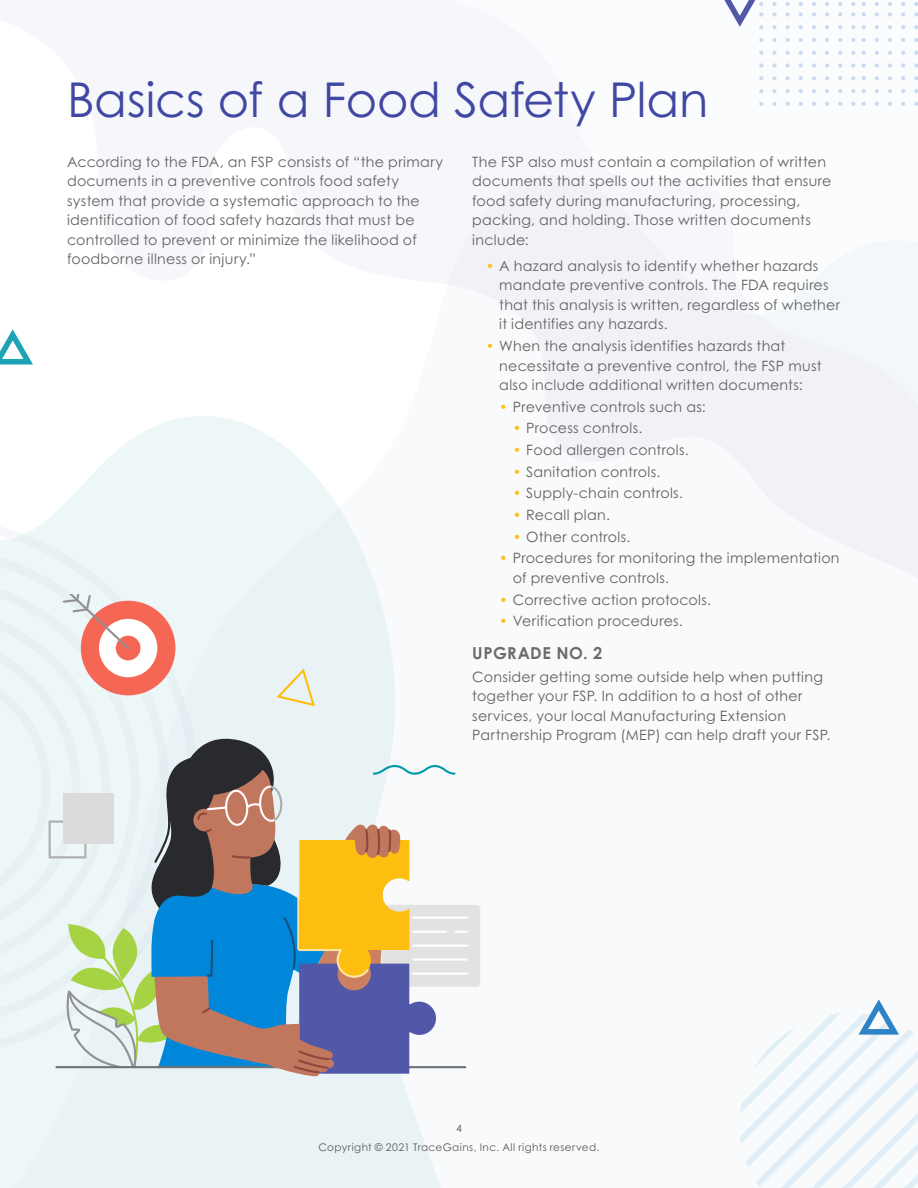
<style>
.page{position:relative;width:918px;height:1188px;background:#fff}
.page>*{position:absolute;margin:0;border:0;box-sizing:border-box;transform-origin:0 0}
.t1{font:48px "Century Gothic";letter-spacing:-.005em;color:#383f9f}
.t2{font:700 16.5px "Century Gothic";letter-spacing:.03em;color:#656464}
.t3{font:14.25px/19.5px "Century Gothic";letter-spacing:.02em;color:#595a59}
.t4{font:10.5px "Century Gothic";letter-spacing:.035em;color:#595a59}
.s1{color:#fdbe15}
</style>
<div class="page">
<div style="left:448px;top:3px;width:470px;height:533px;background:#f6f7fa"></div>
<svg style="left:0;top:414px;width:511px;height:774px;fill:#eef7f8"></svg>
<div style="left:382px;top:905px;width:98px;height:82px;background:#e2e2e2;border-radius:3px"></div>
<svg style="left:0;top:594px;width:468px;height:484px"></svg>
<svg style="left:740px;top:1013px;width:178px;height:175px"></svg>
<svg style="left:862px;top:2px;width:4px;height:4px"></svg>
<svg style="left:875px;top:2px;width:4px;height:4px"></svg>
<svg style="left:888px;top:2px;width:4px;height:4px"></svg>
<svg style="left:901px;top:2px;width:4px;height:4px"></svg>
<svg style="left:914px;top:2px;width:4px;height:4px"></svg>
<svg style="left:772px;top:2px;width:5px;height:4px"></svg>
<svg style="left:786px;top:2px;width:4px;height:4px"></svg>
<svg style="left:799px;top:2px;width:4px;height:4px"></svg>
<svg style="left:812px;top:2px;width:4px;height:4px"></svg>
<svg style="left:825px;top:2px;width:4px;height:4px"></svg>
<svg style="left:838px;top:2px;width:4px;height:4px"></svg>
<svg style="left:851px;top:2px;width:4px;height:4px"></svg>
<svg style="left:862px;top:12px;width:4px;height:5px"></svg>
<svg style="left:875px;top:12px;width:4px;height:5px"></svg>
<svg style="left:888px;top:12px;width:4px;height:5px"></svg>
<svg style="left:901px;top:12px;width:4px;height:5px"></svg>
<svg style="left:914px;top:12px;width:4px;height:5px"></svg>
<svg style="left:862px;top:25px;width:4px;height:4px"></svg>
<svg style="left:875px;top:25px;width:4px;height:4px"></svg>
<svg style="left:888px;top:25px;width:4px;height:4px"></svg>
<svg style="left:901px;top:25px;width:4px;height:4px"></svg>
<svg style="left:914px;top:25px;width:4px;height:4px"></svg>
<svg style="left:862px;top:38px;width:4px;height:4px"></svg>
<svg style="left:875px;top:38px;width:4px;height:4px"></svg>
<svg style="left:888px;top:38px;width:4px;height:4px"></svg>
<svg style="left:901px;top:38px;width:4px;height:4px"></svg>
<svg style="left:914px;top:38px;width:4px;height:4px"></svg>
<svg style="left:862px;top:51px;width:4px;height:4px"></svg>
<svg style="left:875px;top:51px;width:4px;height:4px"></svg>
<svg style="left:888px;top:51px;width:4px;height:4px"></svg>
<svg style="left:901px;top:51px;width:4px;height:4px"></svg>
<svg style="left:914px;top:51px;width:4px;height:4px"></svg>
<svg style="left:862px;top:63px;width:4px;height:5px"></svg>
<svg style="left:875px;top:63px;width:4px;height:5px"></svg>
<svg style="left:888px;top:63px;width:4px;height:5px"></svg>
<svg style="left:901px;top:63px;width:4px;height:5px"></svg>
<svg style="left:914px;top:63px;width:4px;height:5px"></svg>
<svg style="left:862px;top:76px;width:4px;height:4px"></svg>
<svg style="left:875px;top:76px;width:4px;height:4px"></svg>
<svg style="left:888px;top:76px;width:4px;height:4px"></svg>
<svg style="left:901px;top:76px;width:4px;height:4px"></svg>
<svg style="left:914px;top:76px;width:4px;height:4px"></svg>
<svg style="left:862px;top:89px;width:4px;height:4px"></svg>
<svg style="left:875px;top:89px;width:4px;height:4px"></svg>
<svg style="left:888px;top:89px;width:4px;height:4px"></svg>
<svg style="left:901px;top:89px;width:4px;height:4px"></svg>
<svg style="left:914px;top:89px;width:4px;height:4px"></svg>
<svg style="left:862px;top:102px;width:4px;height:4px"></svg>
<svg style="left:875px;top:102px;width:4px;height:4px"></svg>
<svg style="left:888px;top:102px;width:4px;height:4px"></svg>
<svg style="left:901px;top:102px;width:4px;height:4px"></svg>
<svg style="left:914px;top:102px;width:4px;height:4px"></svg>
<svg style="left:772px;top:12px;width:5px;height:5px"></svg>
<svg style="left:786px;top:12px;width:4px;height:5px"></svg>
<svg style="left:799px;top:12px;width:4px;height:5px"></svg>
<svg style="left:812px;top:12px;width:4px;height:5px"></svg>
<svg style="left:825px;top:12px;width:4px;height:5px"></svg>
<svg style="left:838px;top:12px;width:4px;height:5px"></svg>
<svg style="left:851px;top:12px;width:4px;height:5px"></svg>
<svg style="left:772px;top:25px;width:5px;height:4px"></svg>
<svg style="left:786px;top:25px;width:4px;height:4px"></svg>
<svg style="left:799px;top:25px;width:4px;height:4px"></svg>
<svg style="left:812px;top:25px;width:4px;height:4px"></svg>
<svg style="left:825px;top:25px;width:4px;height:4px"></svg>
<svg style="left:838px;top:25px;width:4px;height:4px"></svg>
<svg style="left:851px;top:25px;width:4px;height:4px"></svg>
<svg style="left:759px;top:38px;width:4px;height:4px"></svg>
<svg style="left:772px;top:38px;width:5px;height:4px"></svg>
<svg style="left:786px;top:38px;width:4px;height:4px"></svg>
<svg style="left:799px;top:38px;width:4px;height:4px"></svg>
<svg style="left:812px;top:38px;width:4px;height:4px"></svg>
<svg style="left:825px;top:38px;width:4px;height:4px"></svg>
<svg style="left:838px;top:38px;width:4px;height:4px"></svg>
<svg style="left:851px;top:38px;width:4px;height:4px"></svg>
<svg style="left:759px;top:51px;width:4px;height:4px"></svg>
<svg style="left:772px;top:51px;width:5px;height:4px"></svg>
<svg style="left:786px;top:51px;width:4px;height:4px"></svg>
<svg style="left:799px;top:51px;width:4px;height:4px"></svg>
<svg style="left:812px;top:51px;width:4px;height:4px"></svg>
<svg style="left:825px;top:51px;width:4px;height:4px"></svg>
<svg style="left:838px;top:51px;width:4px;height:4px"></svg>
<svg style="left:851px;top:51px;width:4px;height:4px"></svg>
<svg style="left:759px;top:63px;width:4px;height:5px"></svg>
<svg style="left:772px;top:63px;width:5px;height:5px"></svg>
<svg style="left:786px;top:63px;width:4px;height:5px"></svg>
<svg style="left:799px;top:63px;width:4px;height:5px"></svg>
<svg style="left:812px;top:63px;width:4px;height:5px"></svg>
<svg style="left:825px;top:63px;width:4px;height:5px"></svg>
<svg style="left:838px;top:63px;width:4px;height:5px"></svg>
<svg style="left:851px;top:63px;width:4px;height:5px"></svg>
<svg style="left:759px;top:76px;width:4px;height:4px"></svg>
<svg style="left:772px;top:76px;width:5px;height:4px"></svg>
<svg style="left:786px;top:76px;width:4px;height:4px"></svg>
<svg style="left:799px;top:76px;width:4px;height:4px"></svg>
<svg style="left:812px;top:76px;width:4px;height:4px"></svg>
<svg style="left:825px;top:76px;width:4px;height:4px"></svg>
<svg style="left:838px;top:76px;width:4px;height:4px"></svg>
<svg style="left:851px;top:76px;width:4px;height:4px"></svg>
<svg style="left:759px;top:89px;width:4px;height:4px"></svg>
<svg style="left:772px;top:89px;width:5px;height:4px"></svg>
<svg style="left:786px;top:89px;width:4px;height:4px"></svg>
<svg style="left:799px;top:89px;width:4px;height:4px"></svg>
<svg style="left:812px;top:89px;width:4px;height:4px"></svg>
<svg style="left:825px;top:89px;width:4px;height:4px"></svg>
<svg style="left:838px;top:89px;width:4px;height:4px"></svg>
<svg style="left:851px;top:89px;width:4px;height:4px"></svg>
<svg style="left:759px;top:102px;width:4px;height:4px"></svg>
<svg style="left:772px;top:102px;width:5px;height:4px"></svg>
<svg style="left:786px;top:102px;width:4px;height:4px"></svg>
<svg style="left:799px;top:102px;width:4px;height:4px"></svg>
<svg style="left:812px;top:102px;width:4px;height:4px"></svg>
<svg style="left:825px;top:102px;width:4px;height:4px"></svg>
<svg style="left:838px;top:102px;width:4px;height:4px"></svg>
<svg style="left:851px;top:102px;width:4px;height:4px"></svg>
<svg style="left:0;top:329px;width:33px;height:35px"></svg>
<svg style="left:859px;top:999px;width:40px;height:36px"></svg>
<svg style="left:724px;top:0;width:39px;height:29px"></svg>
<h1 class="t1" style="left:67px;top:70px;width:643px">Basics of a Food Safety Plan</h1>
<p class="t3" style="left:67px;top:152px;width:378px">According to the FDA, an FSP consists of “the primary documents in a preventive controls food safety system that provide a systematic approach to the identification of food safety hazards that must be controlled to prevent or minimize the likelihood of foodborne illness or injury.”</p>
<p class="t3" style="left:472px;top:152px;width:361px">The FSP also must contain a compilation of written documents that spells out the activities that ensure food safety during manufacturing, processing, packing, and holding. Those written documents include:</p>
<p class="t3" style="left:499px;top:256px;width:342px;text-indent:-14px"><span class="s1">•</span> A hazard analysis to identify whether hazards mandate preventive controls. The FDA requires that this analysis is written, regardless of whether it identifies any hazards.</p>
<p class="t3" style="left:499px;top:336px;width:324px;text-indent:-14px"><span class="s1">•</span> When the analysis identifies hazards that necessitate a preventive control, the FSP must also include additional written documents:</p>
<p class="t3" style="left:499px;top:397px;width:208px"><span class="s1">•</span> Preventive controls such as:</p>
<p class="t3" style="left:513px;top:418px;width:131px"><span class="s1">•</span> Process controls.</p>
<p class="t3" style="left:513px;top:440px;width:178px"><span class="s1">•</span> Food allergen controls.</p>
<p class="t3" style="left:513px;top:462px;width:149px"><span class="s1">•</span> Sanitation controls.</p>
<p class="t3" style="left:513px;top:483px;width:172px"><span class="s1">•</span> Supply-chain controls.</p>
<p class="t3" style="left:513px;top:505px;width:99px"><span class="s1">•</span> Recall plan.</p>
<p class="t3" style="left:513px;top:527px;width:119px"><span class="s1">•</span> Other controls.</p>
<p class="t3" style="left:513px;top:548px;width:328px;text-indent:-14px"><span class="s1">•</span> Procedures for monitoring the implementation of preventive controls.</p>
<p class="t3" style="left:499px;top:589px;width:213px"><span class="s1">•</span> Corrective action protocols.</p>
<p class="t3" style="left:499px;top:611px;width:185px"><span class="s1">•</span> Verification procedures.</p>
<p class="t2" style="left:472px;top:643px;width:132px">UPGRADE NO. 2</p>
<p class="t3" style="left:472px;top:667px;width:360px">Consider getting some outside help when putting together your FSP. In addition to a host of other services, your local Manufacturing Extension Partnership Program (MEP) can help draft your FSP.</p>
<p class="t4" style="left:456px;top:1121px;width:7px">4</p>
<p class="t4" style="left:319px;top:1141px;width:282px">Copyright © 2021 TraceGains, Inc. All rights reserved.</p>
</div>
